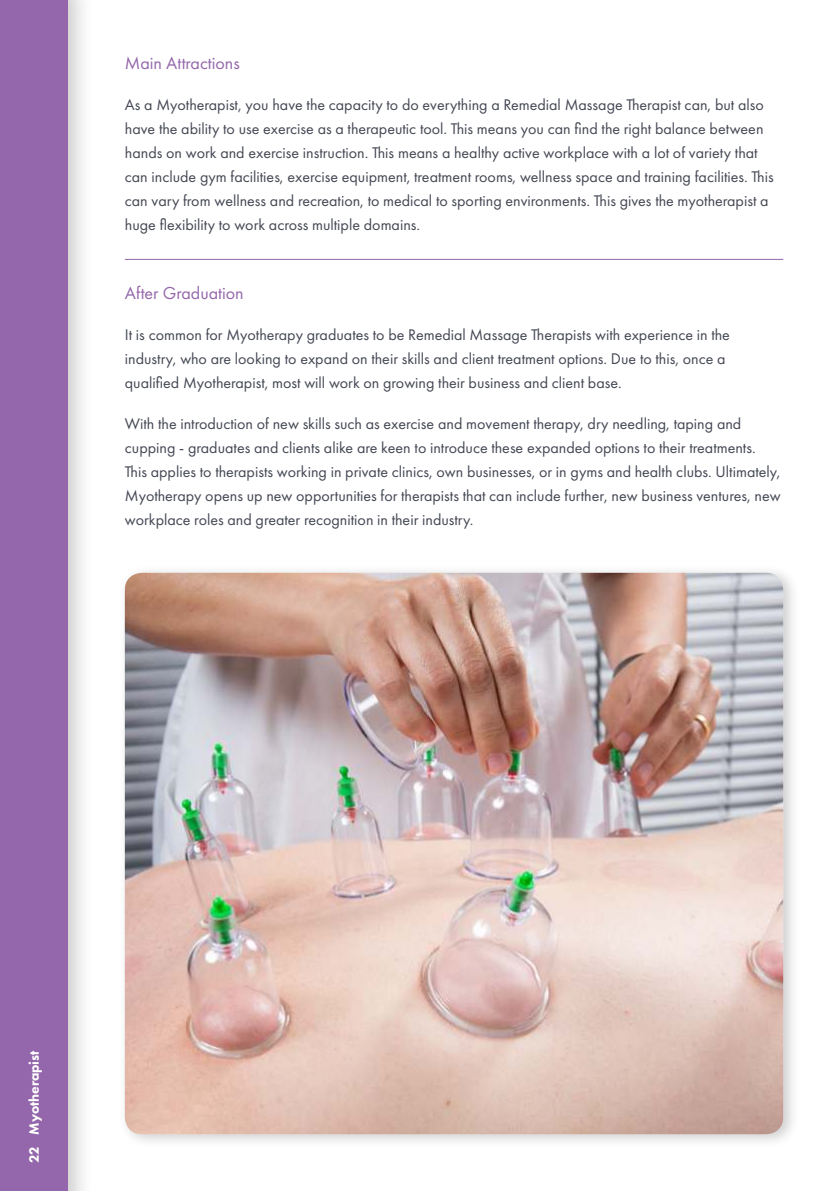
<style>
.page{position:relative;width:840px;height:1191px;background:#fff}
.page>*{position:absolute;margin:0;border:0;box-sizing:border-box;transform-origin:0 0}
.t1{font:18px "Futura PT";color:#9466ab}
.t2{font:16px/24px "Futura PT";color:#434753}
.t3{font:800 14px "Futura PT";color:#fff}
</style>
<div class="page">
<div style="left:0;top:0;width:94px;height:1191px;background:#000;opacity:.2"></div>
<div style="left:1px;top:0;width:67px;height:1191px;background:#9466ab"></div>
<div style="left:117px;top:564px;width:682px;height:586px;background:#000;opacity:.2"></div>
<img style="left:125px;top:573px;width:657px;height:561px">
<hr style="left:125px;top:259px;width:657px;height:1px;background:#9466ab">
<p class="t1" style="left:125px;top:55px;width:116px">Main Attractions</p>
<p class="t2" style="left:125px;top:93px;width:650px">As a Myotherapist, you have the capacity to do everything a Remedial Massage Therapist can, but also have the ability to use exercise as a therapeutic tool. This means you can find the right balance between hands on work and exercise instruction. This means a healthy active workplace with a lot of variety that can include gym facilities, exercise equipment, treatment rooms, wellness space and training facilities. This can vary from wellness and recreation, to medical to sporting environments. This gives the myotherapist a huge flexibility to work across multiple domains.</p>
<p class="t1" style="left:125px;top:285px;width:120px">After Graduation</p>
<p class="t2" style="left:125px;top:324px;width:606px">It is common for Myotherapy graduates to be Remedial Massage Therapists with experience in the industry, who are looking to expand on their skills and client treatment options. Due to this, once a qualified Myotherapist, most will work on growing their business and client base.</p>
<p class="t2" style="left:125px;top:413px;width:657px">With the introduction of new skills such as exercise and movement therapy, dry needling, taping and cupping - graduates and clients alike are keen to introduce these expanded options to their treatments.<br>This applies to therapists working in private clinics, own businesses, or in gyms and health clubs. Ultimately, Myotherapy opens up new opportunities for therapists that can include further, new business ventures, new workplace roles and greater recognition in their industry.</p>
<p class="t3" style="left:28px;top:1162px;width:114px;rotate:-90deg">22 Myotherapist</p>
</div>
